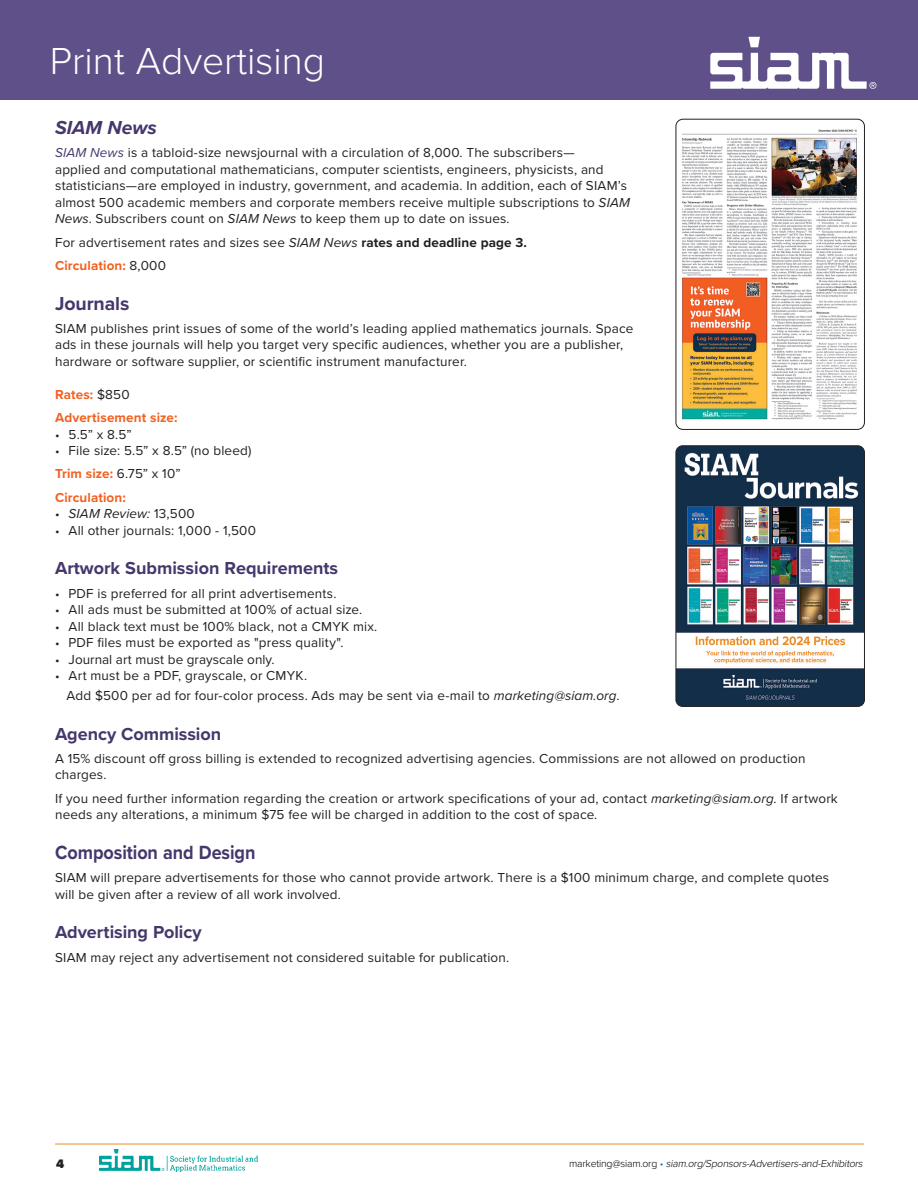
<style>
.page{position:relative;width:918px;height:1188px;background:#fff}
.page>*{position:absolute;margin:0;border:0;box-sizing:border-box;transform-origin:0 0}
.t1{font:300 39px "Proxima Nova";color:#fff}
.body{font:700 19.8px "Proxima Nova";letter-spacing:-.005em;color:#45376c;scale:.91 1}
.body-2{font:italic 700 19.5px "Proxima Nova";color:#45376c}
.subhead{font:700 19.5px "Proxima Nova";letter-spacing:-.005em;color:#45376c}
.body-3{font:700 18px "Proxima Nova";color:#45376c}
.subhead-2{font:700 18px "Proxima Nova";color:#45376c}
.conf_name{font:700 18px "Proxima Nova";color:#45376c}
.body-4{font:13.5px/16.5px "Proxima Nova";letter-spacing:.01em;color:#231f20}
.body-5{font:700 13.5px "Proxima Nova";letter-spacing:.005em;color:#f26221}
.t2{font:italic 13.5px "Proxima Nova";letter-spacing:.01em;color:#231f20}
.sub-subhead{font:700 13.5px "Proxima Nova";letter-spacing:.005em;color:#f26221}
.t3{font:900 12.75px "Proxima Nova";color:#231f20}
.t4{font:italic 300 10.5px "Proxima Nova";color:#000}
.s1{font-style:italic;color:#45376c}
.s2{font-style:italic}
.s3{font-weight:700}
.s4{font-weight:400;color:#231f20}
.s5{font-size:12.75px}
.s6{font-style:normal}
.s7{font-style:normal;color:#1273af}
</style>
<div class="page">
<hr style="left:55px;top:1144px;width:809px;height:1px;background:#eb9022">
<img style="left:99px;top:1150px;width:159px;height:21px">
<div style="left:0;top:0;width:918px;height:99px;background:#605089"></div>
<img style="left:676px;top:119px;width:188px;height:310px">
<div style="left:676px;top:119px;width:189px;height:311px;border:1px solid #231f20;border-radius:7px"></div>
<svg style="left:748px;top:37px;width:12px;height:10px"></svg>
<svg style="left:710px;top:53px;width:166px;height:36px"></svg>
<img style="left:676px;top:447px;width:187px;height:258px">
<div style="left:676px;top:445px;width:189px;height:262px;border:1px solid #231f20;border-radius:7px"></div>
<p class="t1" style="left:50px;top:32px;width:277px">Print Advertising</p>
<p class="body-2" style="left:55px;top:113px;width:103px">SIAM News</p>
<p class="body-4" style="left:55px;top:144px;width:576px"><span class="s1">SIAM News</span> is a tabloid-size newsjournal with a circulation of 8,000. The subscribers—<br>applied and computational mathematicians, computer scientists, engineers, physicists, and statisticians—are employed in industry, government, and academia. In addition, each of SIAM’s almost 500 academic members and corporate members receive multiple subscriptions to <span class="s2">SIAM News</span>. Subscribers count on <span class="s2">SIAM News</span> to keep them up to date on issues.</p>
<p class="body-4" style="left:55px;top:233px;width:473px">For advertisement rates and sizes see <span class="s2">SIAM News</span> <span class="s3">rates and deadline page 3.</span></p>
<p class="body-5" style="left:55px;top:255px;width:112px">Circulation: <span class="s4">8,000</span></p>
<p class="subhead" style="left:55px;top:289px;width:76px">Journals</p>
<p class="body-4" style="left:55px;top:320px;width:580px">SIAM publishes print issues of some of the world’s leading applied mathematics journals. Space ads in these journals will help you target very specific audiences, whether you are a publisher, hardware or software supplier, or scientific instrument manufacturer.</p>
<p class="sub-subhead" style="left:55px;top:384px;width:76px">Rates: <span class="s4">$850</span></p>
<p class="body-5" style="left:55px;top:408px;width:124px">Advertisement size:</p>
<p class="body-4" style="left:55px;top:425px;width:78px"><span class="s5">•</span> 5.5” x 8.5”</p>
<p class="body-4" style="left:55px;top:442px;width:198px"><span class="s5">•</span> File size: 5.5” x 8.5” (no bleed)</p>
<p class="body-5" style="left:55px;top:464px;width:127px">Trim size: <span class="s4">6.75” x 10”</span></p>
<p class="body-5" style="left:55px;top:487px;width:72px">Circulation:</p>
<p class="t2" style="left:55px;top:504px;width:141px"><span class="s5">•</span> SIAM Review: <span class="s6">13,500</span></p>
<p class="body-4" style="left:55px;top:521px;width:203px"><span class="s5">•</span> All other journals: 1,000 - 1,500</p>
<p class="body-3" style="left:55px;top:555px;width:285px">Artwork Submission Requirements</p>
<p class="body-4" style="left:55px;top:584px;width:283px"><span class="s5">•</span> PDF is preferred for all print advertisements.</p>
<p class="body-4" style="left:55px;top:601px;width:309px"><span class="s5">•</span> All ads must be submitted at 100% of actual size.</p>
<p class="body-4" style="left:55px;top:617px;width:324px"><span class="s5">•</span> All black text must be 100% black, not a CMYK mix.</p>
<p class="body-4" style="left:55px;top:634px;width:290px"><span class="s5">•</span> PDF files must be exported as "press quality".</p>
<p class="body-4" style="left:55px;top:650px;width:221px"><span class="s5">•</span> Journal art must be grayscale only.</p>
<p class="body-4" style="left:55px;top:667px;width:254px"><span class="s5">•</span> Art must be a PDF, grayscale, or CMYK.</p>
<p class="body-4" style="left:67px;top:687px;width:554px">Add $500 per ad for four-color process. Ads may be sent via e-mail to <span class="s2">marketing@siam.org</span>.</p>
<p class="conf_name" style="left:55px;top:720px;width:168px">Agency Commission</p>
<p class="body-4" style="left:55px;top:750px;width:752px">A 15% discount off gross billing is extended to recognized advertising agencies. Commissions are not allowed on production charges.</p>
<p class="body-4" style="left:55px;top:789px;width:784px">If you need further information regarding the creation or artwork specifications of your ad, contact <span class="s2">marketing@siam.org</span>. If artwork needs any alterations, a minimum $75 fee will be charged in addition to the cost of space.</p>
<p class="body" style="left:55px;top:838px;width:222px">Composition and Design</p>
<p class="body-4" style="left:55px;top:869px;width:776px">SIAM will prepare advertisements for those who cannot provide artwork. There is a $100 minimum charge, and complete quotes will be given after a review of all work involved.</p>
<p class="subhead-2" style="left:55px;top:919px;width:148px">Advertising Policy</p>
<p class="body-4" style="left:55px;top:948px;width:456px">SIAM may reject any advertisement not considered suitable for publication.</p>
<p class="t3" style="left:56px;top:1154px;width:10px">4</p>
<p class="t4" style="left:569px;top:1155px;width:298px"><span class="s6">m a r k et i n g @ s i a m . o r g</span> <span class="s7">•</span> siam.org/Sponsors-Advertisers-and-Exhibitors</p>
</div>
